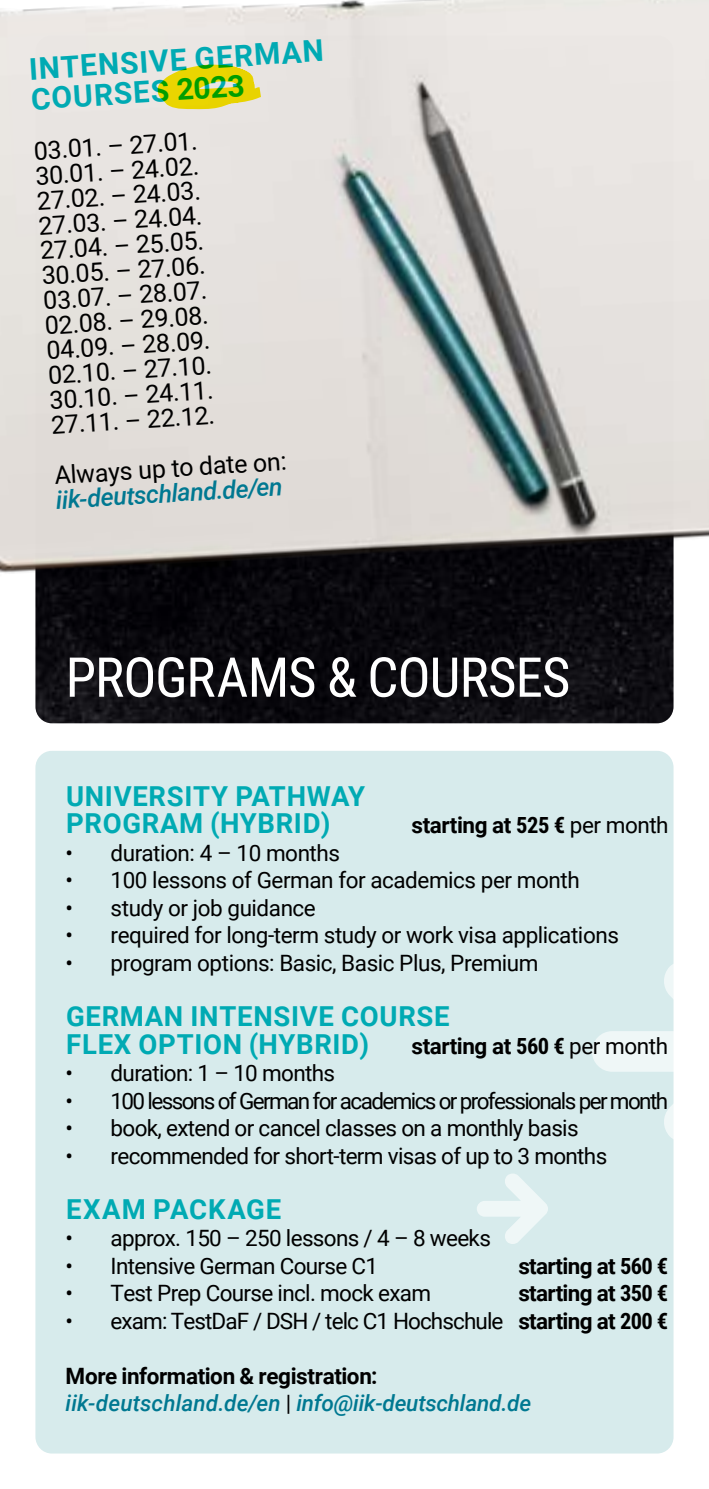
<style>
.page{position:relative;width:709px;height:1489px;background:#fff}
.page>*{position:absolute;margin:0;border:0;box-sizing:border-box;transform-origin:0 0}
.t1{font:55px "Roboto Condensed";letter-spacing:-.02em;color:#fff}
.t2{font:700 30px/30px "Roboto";color:#00aab3}
.t3{font:700 27.5px/27.5px "Roboto";letter-spacing:.025em;color:#00aab3}
.t4{font:25px/25px "Roboto";color:#000;text-align:justify}
.t5{font:italic 500 25px "Roboto";color:#007891}
.t6{font:22.5px "Roboto";letter-spacing:-.03em;color:#000}
.t7{font:italic 500 22.5px/27.5px "Roboto";letter-spacing:-.01em;color:#007891}
.t8{font:700 22.5px "Roboto";letter-spacing:-.02em;color:#000}
.t9{font:22.5px "Roboto";letter-spacing:-.07em;color:#000}
.s1{font-family:"Roboto Condensed"}
.s2{font-weight:400}
.s3{font-weight:700}
.s4{font-family:"Roboto Condensed";font-weight:700}
.s5{font-weight:700;font-style:normal;color:#000}
.s6{font-weight:400;font-style:normal;color:#000}
</style>
<div class="page">
<img style="left:35px;top:600px;width:638px;height:123px">
<div style="left:35px;top:750px;width:638px;height:703px;background:#d7ebec;border-radius:17px"></div>
<svg style="left:592px;top:958px;width:82px;height:183px"></svg>
<svg style="left:477px;top:1174px;width:71px;height:69px"></svg>
<img style="left:0;top:0;width:709px;height:600px">
<svg style="left:150px;top:57px;width:121px;height:55px"></svg>
<h2 class="t2" style="left:28px;top:54px;width:297px;rotate:-4deg">INTENSIVE GERMAN<br>COURSES 2023</h2>
<p class="t4" style="left:31px;top:138px;width:167px;rotate:-4deg">03.01. – 27.01.<br>30.01. – 24.02.<br>27.02. – 24.03.<br>27.03. – 24.04.<br>27.04. – 25.05.<br>30.05. – 27.06.<br>03.07. – 28.07.<br>02.08. – 29.08.<br>04.09. – 28.09.<br>02.10. – 27.10.<br>30.10. – 24.11.<br>27.11. – 22.12.</p>
<p class="t4" style="left:54px;top:462px;width:234px;rotate:-4deg">Always up to date on:</p>
<p class="t5" style="left:55px;top:483px;width:228px;rotate:-4deg">iik-deutschland.de/en</p>
<h1 class="t1" style="left:66px;top:638px;width:506px">PROGRAMS &amp; COURSES</h1>
<p class="t3" style="left:66px;top:781px;width:300px">UNIVERSITY PATHWAY<br>PROGRAM (HYBRID)</p>
<p class="t8" style="left:411px;top:809px;width:258px">starting at <span class="s1">525 €</span> <span class="s2">per month</span></p>
<p class="t6" style="left:66px;top:837px;width:276px">• duration: 4 – 10 months</p>
<p class="t6" style="left:66px;top:864px;width:516px">• 100 lessons of German for academics per month</p>
<p class="t6" style="left:66px;top:892px;width:252px">• study or job guidance</p>
<p class="t6" style="left:66px;top:919px;width:555px">• required for long-term study or work visa applications</p>
<p class="t6" style="left:66px;top:947px;width:474px">• program options: Basic, Basic Plus, Premium</p>
<p class="t3" style="left:66px;top:1001px;width:385px">GERMAN INTENSIVE COURSE<br>FLEX OPTION (HYBRID)</p>
<p class="t8" style="left:411px;top:1029px;width:258px">starting at <span class="s1">560 €</span> <span class="s2">per month</span></p>
<p class="t6" style="left:66px;top:1057px;width:271px">• duration: 1 – 10 months</p>
<p class="t9" style="left:66px;top:1084px;width:604px">• 100 lessons of German for academics or professionals per month</p>
<p class="t6" style="left:66px;top:1112px;width:514px">• book, extend or cancel classes on a monthly basis</p>
<p class="t6" style="left:66px;top:1139px;width:543px">• recommended for short-term visas of up to 3 months</p>
<p class="t3" style="left:66px;top:1193px;width:217px">EXAM PACKAGE</p>
<p class="t6" style="left:66px;top:1222px;width:427px">• approx. 150 – 250 lessons / 4 – 8 weeks</p>
<p class="t6" style="left:66px;top:1249px;width:314px">• Intensive German Course C1</p>
<p class="t8" style="left:518px;top:1249px;width:151px">starting at <span class="s1">560 €</span></p>
<p class="t6" style="left:66px;top:1277px;width:367px">• Test Prep Course incl. mock exam</p>
<p class="t8" style="left:518px;top:1277px;width:151px">starting at <span class="s1">350 €</span></p>
<p class="t6" style="left:66px;top:1304px;width:604px">• exam: TestDaF / DSH / telc C1 Hochschule <span class="s3">starting at</span> <span class="s4">200 €</span></p>
<p class="t7" style="left:66px;top:1360px;width:467px"><span class="s5">More information &amp; registration: </span>iik-deutschland.de/en <span class="s6">|</span> info@iik-deutschland.de</p>
</div>
